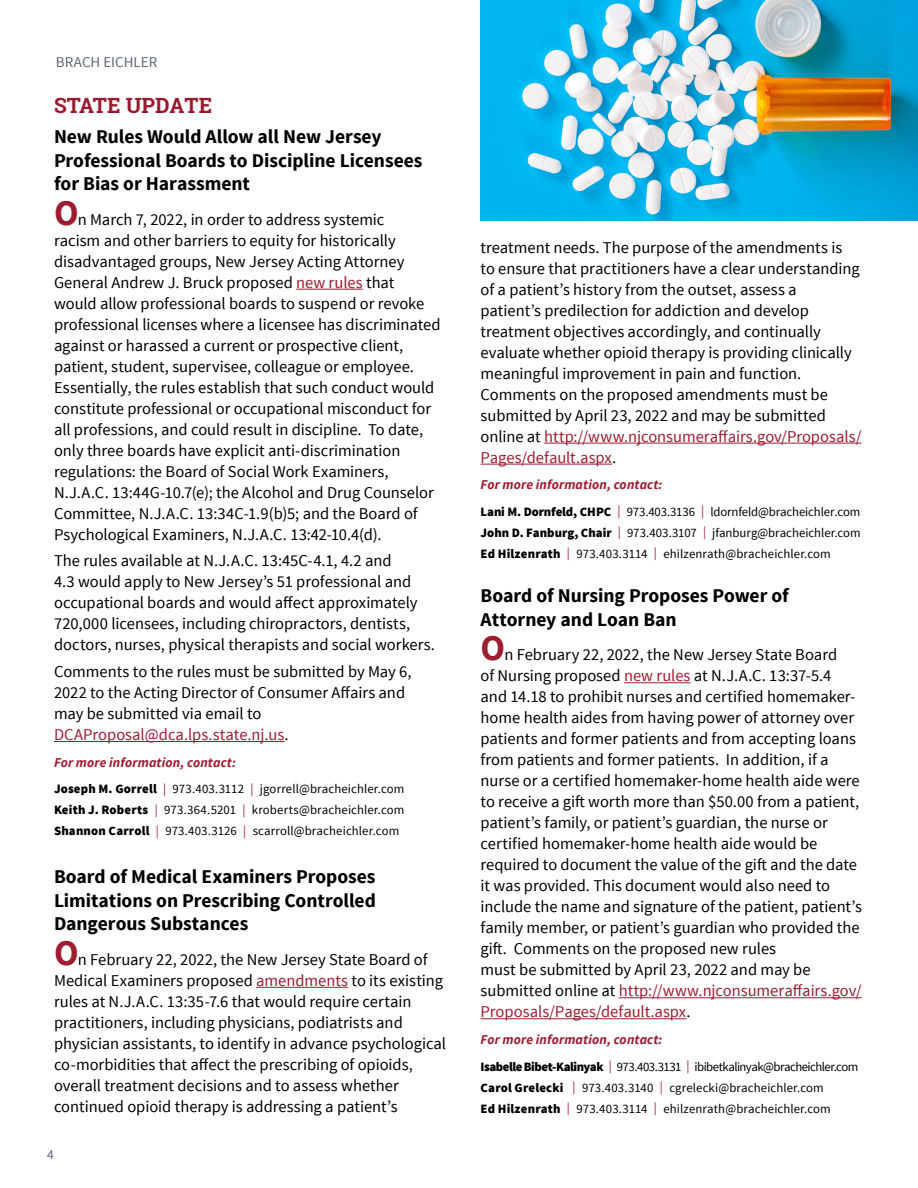
<style>
.page{position:relative;width:918px;height:1188px;background:#fff}
.page>*{position:absolute;margin:0;border:0;box-sizing:border-box;transform-origin:0 0}
.t1{font:700 21px "Roboto Slab";color:#9b192f}
.t2{font:700 19.5px/23.4px "Source Sans Pro";color:#000}
.t3{font:16.5px/21px "Source Sans Pro";color:#000}
.t4{font:15px "Source Sans Pro";color:#5b6870}
.t5{font:italic 700 13.5px "Source Sans Pro";letter-spacing:.01em;color:#9e1c30}
.t6{font:13.5px "Source Sans Pro";color:#5b6870}
.t7{font:12.75px/21px "Source Sans Pro";letter-spacing:.01em;color:#000;text-align:justify}
.s1{font-weight:700;font-size:36px;color:#9e1c30}
.s2{color:#9e1c30}
.s3{font-weight:900}
.s4{color:#9b192f}
</style>
<div class="page">
<hr style="left:296px;top:289px;width:67px;height:1px;background:#9e1c30">
<hr style="left:54px;top:741px;width:231px;height:1px;background:#9e1c30">
<hr style="left:256px;top:987px;width:92px;height:1px;background:#9e1c30">
<hr style="left:544px;top:443px;width:317px;height:1px;background:#9e1c30">
<hr style="left:481px;top:464px;width:131px;height:1px;background:#9e1c30">
<hr style="left:624px;top:682px;width:67px;height:1px;background:#9e1c30">
<hr style="left:619px;top:997px;width:243px;height:1px;background:#9e1c30">
<hr style="left:481px;top:1018px;width:206px;height:1px;background:#9e1c30">
<img style="left:481px;top:0;width:437px;height:220px">
<p class="t4" style="left:56px;top:52px;width:103px">BRACH EICHLER</p>
<p class="t1" style="left:54px;top:91px;width:160px">STATE UPDATE</p>
<p class="t2" style="left:54px;top:126px;width:370px">New Rules Would Allow all New Jersey<br>Professional Boards to Discipline Licensees for Bias or Harassment</p>
<p class="t3" style="left:54px;top:209px;width:388px"><span class="s1">O</span>n March 7, 2022, in order to address systemic<br>racism and other barriers to equity for historically disadvantaged groups, New Jersey Acting Attorney General Andrew J. Bruck proposed <span class="s2">new rules</span> that would allow professional boards to suspend or revoke professional licenses where a licensee has discriminated against or harassed a current or prospective client, patient, student, supervisee, colleague or employee.<br>Essentially, the rules establish that such conduct would constitute professional or occupational misconduct for all professions, and could result in discipline. To date, only three boards have explicit anti-discrimination regulations: the Board of Social Work Examiners, N.J.A.C. 13:44G-10.7(e); the Alcohol and Drug Counselor Committee, N.J.A.C. 13:34C-1.9(b)5; and the Board of Psychological Examiners, N.J.A.C. 13:42-10.4(d).</p>
<p class="t3" style="left:54px;top:551px;width:383px">The rules available at N.J.A.C. 13:45C-4.1, 4.2 and<br>4.3 would apply to New Jersey’s 51 professional and occupational boards and would affect approximately 720,000 licensees, including chiropractors, dentists, doctors, nurses, physical therapists and social workers.</p>
<p class="t3" style="left:54px;top:661px;width:359px">Comments to the rules must be submitted by May 6, 2022 to the Acting Director of Consumer Affairs and may be submitted via email to <span class="s2">DCAProposal@dca.lps.state.nj.us</span>.</p>
<p class="t5" style="left:54px;top:754px;width:183px">For more information, contact:</p>
<p class="t7" style="left:54px;top:779px;width:352px"><span class="s3">Joseph M. Gorrell</span> <span class="s4">|</span> 973.403.3112 <span class="s4">|</span> jgorrell@bracheichler.com <span class="s3">Keith J. Roberts</span> <span class="s4">|</span> 973.364.5201 <span class="s4">|</span> kroberts@bracheichler.com <span class="s3">Shannon Carroll</span> <span class="s4">|</span> 973.403.3126 <span class="s4">|</span> scarroll@bracheichler.com</p>
<p class="t2" style="left:54px;top:866px;width:323px;text-align:justify">Board of Medical Examiners Proposes Limitations on Prescribing Controlled Dangerous Substances</p>
<p class="t3" style="left:54px;top:949px;width:394px"><span class="s1">O</span>n February 22, 2022, the New Jersey State Board of Medical Examiners proposed <span class="s2">amendments</span> to its existing rules at N.J.A.C. 13:35-7.6 that would require certain practitioners, including physicians, podiatrists and physician assistants, to identify in advance psychological co-morbidities that affect the prescribing of opioids, overall treatment decisions and to assess whether continued opioid therapy is addressing a patient’s</p>
<p class="t6" style="left:47px;top:1146px;width:8px">4</p>
<p class="t3" style="left:481px;top:237px;width:382px">treatment needs. The purpose of the amendments is<br>to ensure that practitioners have a clear understanding of a patient’s history from the outset, assess a patient’s predilection for addiction and develop treatment objectives accordingly, and continually evaluate whether opioid therapy is providing clinically meaningful improvement in pain and function.<br>Comments on the proposed amendments must be submitted by April 23, 2022 and may be submitted online at <span class="s2">http://www.njconsumeraffairs.gov/Proposals/ Pages/default.aspx</span>.</p>
<p class="t5" style="left:481px;top:476px;width:183px">For more information, contact:</p>
<p class="t7" style="left:481px;top:501px;width:382px"><span class="s3">Lani M. Dornfeld, CHPC</span> <span class="s4">|</span> 973.403.3136 <span class="s4">|</span> ldornfeld@bracheichler.com <span class="s3">John D. Fanburg, Chair</span> <span class="s4">|</span> 973.403.3107 <span class="s4">|</span> jfanburg@bracheichler.com <span class="s3">Ed Hilzenrath</span> <span class="s4">|</span> 973.403.3114 <span class="s4">|</span> ehilzenrath@bracheichler.com</p>
<p class="t2" style="left:481px;top:585px;width:310px">Board of Nursing Proposes Power of<br>Attorney and Loan Ban</p>
<p class="t3" style="left:481px;top:645px;width:383px"><span class="s1">O</span>n February 22, 2022, the New Jersey State Board<br>of Nursing proposed <span class="s2">new rules</span> at N.J.A.C. 13:37-5.4 and 14.18 to prohibit nurses and certified homemaker&shy;home health aides from having power of attorney over patients and former patients and from accepting loans from patients and former patients. In addition, if a nurse or a certified homemaker-home health aide were to receive a gift worth more than $50.00 from a patient, patient’s family, or patient’s guardian, the nurse or certified homemaker-home health aide would be required to document the value of the gift and the date it was provided. This document would also need to include the name and signature of the patient, patient’s family member, or patient’s guardian who provided the gift. Comments on the proposed new rules<br>must be submitted by April 23, 2022 and may be submitted online at <span class="s2">http://www.njconsumeraffairs.gov/ Proposals/Pages/default.aspx</span>.</p>
<p class="t5" style="left:481px;top:1031px;width:183px">For more information, contact:</p>
<p class="t7" style="left:481px;top:1056px;width:379px;text-align:left"><span class="s3">Isabelle Bibet-Kalinyak</span> <span class="s4">|</span> 973.403.3131 <span class="s4">|</span> ibibetkalinyak@bracheichler.com<br><span class="s3">Carol Grelecki</span> <span class="s4">|</span> 973.403.3140 <span class="s4">|</span> cgrelecki@bracheichler.com<br><span class="s3">Ed Hilzenrath</span> <span class="s4">|</span> 973.403.3114 <span class="s4">|</span> ehilzenrath@bracheichler.com</p>
</div>
